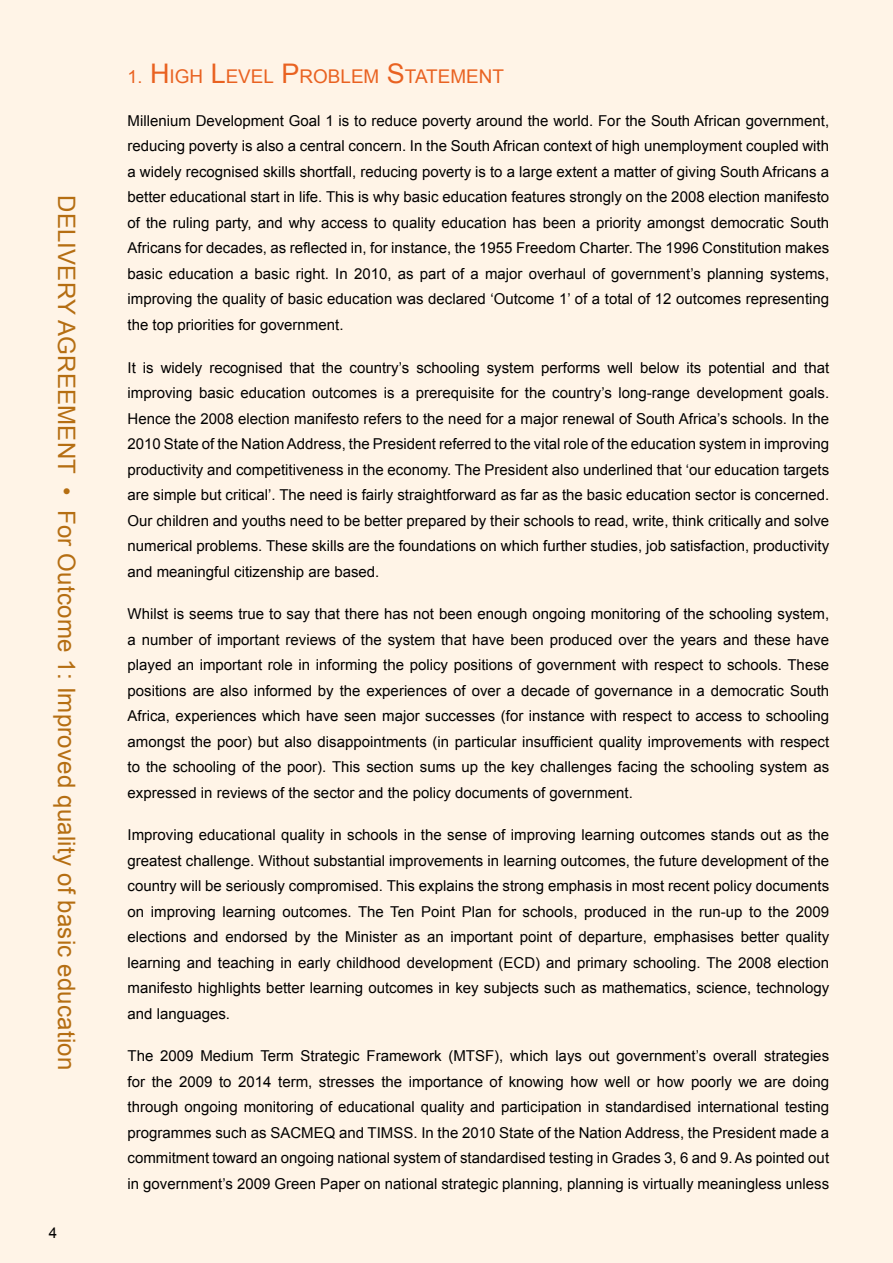
<style>
.page{position:relative;width:893px;height:1263px;background:#fff4e7}
.page>*{position:absolute;margin:0;border:0;box-sizing:border-box;transform-origin:0 0}
.t1{font:24px "Arial";letter-spacing:.01em;color:#b56e12}
.t2{font:18.9px "Arial";color:#e96221}
.t3{font:15px/25.5px "Arial";color:#000;text-align:justify}
.s1{font-size:18px}
.s2{font-size:27px}
</style>
<div class="page">
<hr style="left:892px;top:0;width:1px;height:1263px;background:#fbf6ee">
<h1 class="t1" style="left:80px;top:195px;width:876px;rotate:90deg">DELIVERY AGREEMENT • For Outcome 1: Improved quality of basic education</h1>
<p class="t2" style="left:128px;top:66px;width:378px"><span class="s1">1.</span> <span class="s2">H</span>igh <span class="s2">L</span>evel <span class="s2">P</span>roblem <span class="s2">S</span>tatement</p>
<p class="t3" style="left:128px;top:108px;width:703px">Millenium Development Goal 1 is to reduce poverty around the world. For the South African government, reducing poverty is also a central concern. In the South African context of high unemployment coupled with a widely recognised skills shortfall, reducing poverty is to a large extent a matter of giving South Africans a better educational start in life. This is why basic education features strongly on the 2008 election manifesto of the ruling party, and why access to quality education has been a priority amongst democratic South Africans for decades, as reflected in, for instance, the 1955 Freedom Charter. The 1996 Constitution makes basic education a basic right. In 2010, as part of a major overhaul of government’s planning systems, improving the quality of basic education was declared ‘Outcome 1’ of a total of 12 outcomes representing the top priorities for government.</p>
<p class="t3" style="left:128px;top:354px;width:703px">It is widely recognised that the country’s schooling system performs well below its potential and that improving basic education outcomes is a prerequisite for the country’s long-range development goals.<br>Hence the 2008 election manifesto refers to the need for a major renewal of South Africa’s schools. In the 2010 State of the Nation Address, the President referred to the vital role of the education system in improving productivity and competitiveness in the economy. The President also underlined that ‘our education targets are simple but critical’. The need is fairly straightforward as far as the basic education sector is concerned.<br>Our children and youths need to be better prepared by their schools to read, write, think critically and solve numerical problems. These skills are the foundations on which further studies, job satisfaction, productivity and meaningful citizenship are based.</p>
<p class="t3" style="left:128px;top:601px;width:703px">Whilst is seems true to say that there has not been enough ongoing monitoring of the schooling system, a number of important reviews of the system that have been produced over the years and these have played an important role in informing the policy positions of government with respect to schools. These positions are also informed by the experiences of over a decade of governance in a democratic South Africa, experiences which have seen major successes (for instance with respect to access to schooling amongst the poor) but also disappointments (in particular insufficient quality improvements with respect to the schooling of the poor). This section sums up the key challenges facing the schooling system as expressed in reviews of the sector and the policy documents of government.</p>
<p class="t3" style="left:128px;top:822px;width:703px">Improving educational quality in schools in the sense of improving learning outcomes stands out as the greatest challenge. Without substantial improvements in learning outcomes, the future development of the country will be seriously compromised. This explains the strong emphasis in most recent policy documents on improving learning outcomes. The Ten Point Plan for schools, produced in the run-up to the 2009 elections and endorsed by the Minister as an important point of departure, emphasises better quality learning and teaching in early childhood development (ECD) and primary schooling. The 2008 election manifesto highlights better learning outcomes in key subjects such as mathematics, science, technology and languages.</p>
<p class="t3" style="left:128px;top:1043px;width:703px">The 2009 Medium Term Strategic Framework (MTSF), which lays out government’s overall strategies for the 2009 to 2014 term, stresses the importance of knowing how well or how poorly we are doing through ongoing monitoring of educational quality and participation in standardised international testing programmes such as SACMEQ and TIMSS. In the 2010 State of the Nation Address, the President made a commitment toward an ongoing national system of standardised testing in Grades 3, 6 and 9. As pointed out in government’s 2009 Green Paper on national strategic planning, planning is virtually meaningless unless</p>
</div>
